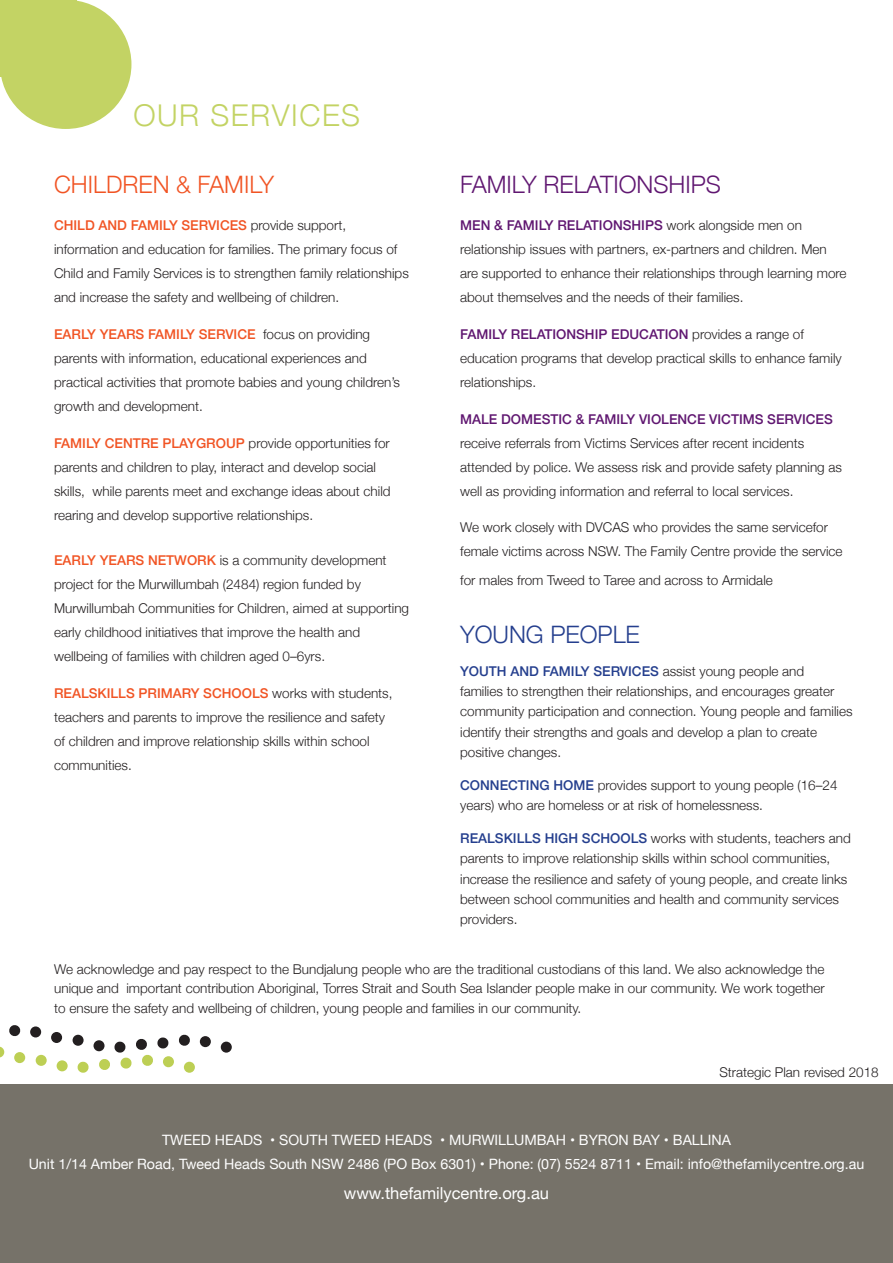
<style>
.page{position:relative;width:893px;height:1263px;background:#fff}
.page>*{position:absolute;margin:0;border:0;box-sizing:border-box;transform-origin:0 0}
.t1{font:300 30px "Helvetica Neue";letter-spacing:.05em;color:#c3d364}
.t2{font:300 24px "Helvetica Neue";color:#601771}
.t3{font:300 24px "Helvetica Neue";color:#f15424}
.t4{font:300 24px "Helvetica Neue";color:#253f8e}
.t5{font:16.5px "Helvetica Neue";color:#fff}
.t6{font:14.25px "Helvetica Neue";color:#fff}
.t7{font:300 13.5px/24px "Helvetica Neue";color:#231f20}
.s1{font-weight:500;color:#f15424}
.s2{font-weight:500;color:#601771}
.s3{font-weight:500;color:#253f8e}
</style>
<div class="page">
<div style="left:0;top:1084px;width:893px;height:179px;background:#767269"></div>
<svg style="left:0;top:0;width:131px;height:129px"></svg>
<div style="left:14px;top:1052px;width:11px;height:11px;background:#bdcf54;border-radius:50%"></div>
<svg style="left:0;top:1046px;width:4px;height:11px"></svg>
<div style="left:184px;top:1062px;width:11px;height:11px;background:#bdcf54;border-radius:50%"></div>
<div style="left:163px;top:1056px;width:11px;height:11px;background:#bdcf54;border-radius:50%"></div>
<div style="left:36px;top:1055px;width:11px;height:11px;background:#bdcf54;border-radius:50%"></div>
<div style="left:57px;top:1060px;width:11px;height:11px;background:#bdcf54;border-radius:50%"></div>
<svg style="left:77px;top:1061px;width:12px;height:12px"></svg>
<div style="left:51px;top:1032px;width:11px;height:11px;background:#231f20;border-radius:50%"></div>
<div style="left:30px;top:1026px;width:11px;height:11px;background:#231f20;border-radius:50%"></div>
<svg style="left:9px;top:1025px;width:12px;height:12px"></svg>
<div style="left:221px;top:1041px;width:11px;height:12px;background:#231f20;border-radius:50%"></div>
<div style="left:200px;top:1036px;width:11px;height:11px;background:#231f20;border-radius:50%"></div>
<svg style="left:179px;top:1034px;width:11px;height:12px"></svg>
<div style="left:73px;top:1035px;width:11px;height:11px;background:#231f20;border-radius:50%"></div>
<div style="left:94px;top:1040px;width:11px;height:11px;background:#231f20;border-radius:50%"></div>
<svg style="left:98px;top:1037px;width:71px;height:33px"></svg>
<p class="t1" style="left:133px;top:91px;width:228px">OUR SERVICES</p>
<p class="t3" style="left:54px;top:165px;width:222px">CHILDREN &amp; FAMILY</p>
<p class="t7" style="left:54px;top:212px;width:356px"><span class="s1">CHILD AND FAMILY SERVICES</span> provide support, information and education for families. The primary focus of Child and Family Services is to strengthen family relationships and increase the safety and wellbeing of children.</p>
<p class="t7" style="left:54px;top:321px;width:348px"><span class="s1">EARLY YEARS FAMILY SERVICE</span> focus on providing parents with information, educational experiences and practical activities that promote babies and young children’s growth and development.</p>
<p class="t7" style="left:54px;top:430px;width:338px"><span class="s1">FAMILY CENTRE PLAYGROUP</span> provide opportunities for parents and children to play, interact and develop social skills, while parents meet and exchange ideas about child rearing and develop supportive relationships.</p>
<p class="t7" style="left:54px;top:547px;width:357px"><span class="s1">EARLY YEARS NETWORK</span> is a community development project for the Murwillumbah (2484) region funded by Murwillumbah Communities for Children, aimed at supporting early childhood initiatives that improve the health and wellbeing of families with children aged 0–6yrs.</p>
<p class="t7" style="left:54px;top:680px;width:340px"><span class="s1">REALSKILLS PRIMARY SCHOOLS</span> works with students, teachers and parents to improve the resilience and safety of children and improve relationship skills within school communities.</p>
<p class="t2" style="left:460px;top:165px;width:262px">FAMILY RELATIONSHIPS</p>
<p class="t7" style="left:460px;top:212px;width:388px"><span class="s2">MEN &amp; FAMILY RELATIONSHIPS</span> work alongside men on relationship issues with partners, ex-partners and children. Men are supported to enhance their relationships through learning more about themselves and the needs of their families.</p>
<p class="t7" style="left:460px;top:321px;width:383px"><span class="s2">FAMILY RELATIONSHIP EDUCATION</span> provides a range of education programs that develop practical skills to enhance family relationships.</p>
<p class="t7" style="left:460px;top:406px;width:383px"><span class="s2">MALE DOMESTIC &amp; FAMILY VIOLENCE VICTIMS SERVICES </span>receive referrals from Victims Services after recent incidents attended by police. We assess risk and provide safety planning as well as providing information and referral to local services.</p>
<p class="t7" style="left:460px;top:515px;width:384px">We work closely with DVCAS who provides the same servicefor female victims across NSW. The Family Centre provide the service</p>
<p class="t7" style="left:460px;top:567px;width:314px">for males from Tweed to Taree and across to Armidale</p>
<p class="t4" style="left:460px;top:615px;width:181px">YOUNG PEOPLE</p>
<p class="t7" style="left:460px;top:660px;width:394px;line-height:20.2px"><span class="s3">YOUTH AND FAMILY SERVICES</span> assist young people and<br>families to strengthen their relationships, and encourages greater community participation and connection. Young people and families identify their strengths and goals and develop a plan to create positive changes.</p>
<p class="t7" style="left:460px;top:774px;width:379px;line-height:20.2px"><span class="s3">CONNECTING HOME</span> provides support to young people (16–24 years) who are homeless or at risk of homelessness.</p>
<p class="t7" style="left:460px;top:827px;width:392px;line-height:20.2px"><span class="s3">REALSKILLS HIGH SCHOOLS</span> works with students, teachers and parents to improve relationship skills within school communities, increase the resilience and safety of young people, and create links between school communities and health and community services providers.</p>
<p class="t7" style="left:54px;top:958px;width:772px;line-height:19.5px;text-align:justify">We acknowledge and pay respect to the Bundjalung people who are the traditional custodians of this land. We also acknowledge the unique and important contribution Aboriginal, Torres Strait and South Sea Islander people make in our community. We work together to ensure the safety and wellbeing of children, young people and families in our community.</p>
<p class="t7" style="left:719px;top:1059px;width:161px">Strategic Plan revised 2018</p>
<p class="t6" style="left:162px;top:1130px;width:570px">TWEED HEADS • SOUTH TWEED HEADS • MURWILLUMBAH • BYRON BAY • BALLINA</p>
<p class="t6" style="left:29px;top:1154px;width:837px">Unit 1/14 Amber Road, Tweed Heads South NSW 2486 (PO Box 6301) • Phone: (07) 5524 8711 • Email: info@thefamilycentre.org.au</p>
<p class="t5" style="left:344px;top:1182px;width:207px">www.thefamilycentre.org.au</p>
</div>
